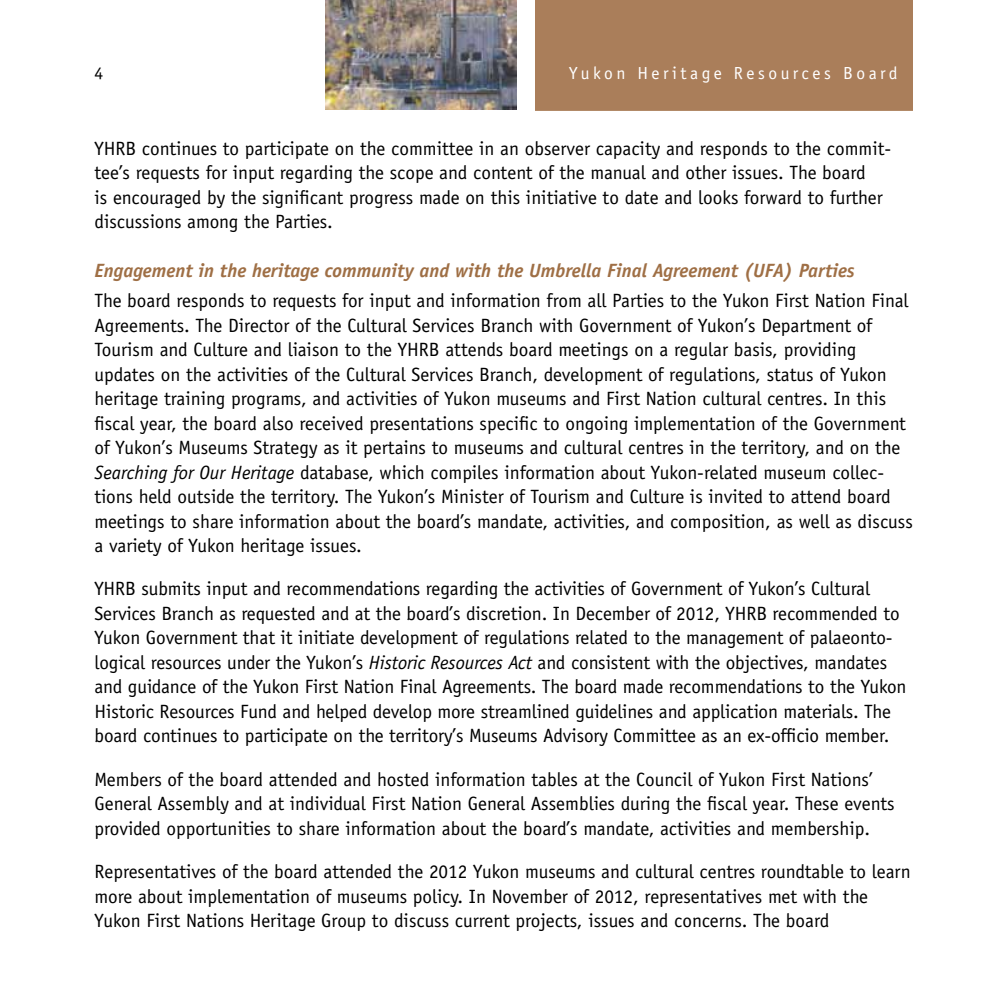
<style>
.page{position:relative;width:1008px;height:1008px;background:#fff}
.page>*{position:absolute;margin:0;border:0;box-sizing:border-box;transform-origin:0 0}
.t1{font:19.25px/24.5px "Officina Sans";color:#000}
.t2{font:italic 700 19.25px "Officina Sans";color:#9f6f45}
.t3{font:17.5px "Officina Sans";letter-spacing:.2em;color:#fff}
.t4{font:17.5px "Officina Sans";color:#000}
.s1{font-style:italic}
</style>
<div class="page">
<img style="left:326px;top:0;width:190px;height:110px">
<div style="left:536px;top:0;width:378px;height:110px;background:#aa7e5a"></div>
<p class="t4" style="left:94px;top:63px;width:10px">4</p>
<p class="t3" style="left:569px;top:63px;width:330px">Yukon Heritage Resources Board</p>
<p class="t1" style="left:94px;top:136px;width:798px">YHRB continues to participate on the committee in an observer capacity and responds to the commit&shy;tee’s requests for input regarding the scope and content of the manual and other issues. The board<br>is encouraged by the significant progress made on this initiative to date and looks forward to further discussions among the Parties.</p>
<p class="t2" style="left:94px;top:259px;width:762px">Engagement in the heritage community and with the Umbrella Final Agreement (UFA) Parties</p>
<p class="t1" style="left:94px;top:288px;width:820px">The board responds to requests for input and information from all Parties to the Yukon First Nation Final Agreements. The Director of the Cultural Services Branch with Government of Yukon’s Department of Tourism and Culture and liaison to the YHRB attends board meetings on a regular basis, providing updates on the activities of the Cultural Services Branch, development of regulations, status of Yukon heritage training programs, and activities of Yukon museums and First Nation cultural centres. In this fiscal year, the board also received presentations specific to ongoing implementation of the Government of Yukon’s Museums Strategy as it pertains to museums and cultural centres in the territory, and on the <span class="s1">Searching for Our Heritage</span> database, which compiles information about Yukon-related museum collec&shy;tions held outside the territory. The Yukon’s Minister of Tourism and Culture is invited to attend board meetings to share information about the board’s mandate, activities, and composition, as well as discuss a variety of Yukon heritage issues.</p>
<p class="t1" style="left:94px;top:577px;width:814px">YHRB submits input and recommendations regarding the activities of Government of Yukon’s Cultural Services Branch as requested and at the board’s discretion. In December of 2012, YHRB recommended to Yukon Government that it initiate development of regulations related to the management of palaeonto&shy;logical resources under the Yukon’s <span class="s1">Historic Resources Act</span> and consistent with the objectives, mandates and guidance of the Yukon First Nation Final Agreements. The board made recommendations to the Yukon Historic Resources Fund and helped develop more streamlined guidelines and application materials. The board continues to participate on the territory’s Museums Advisory Committee as an ex-officio member.</p>
<p class="t1" style="left:94px;top:767px;width:802px">Members of the board attended and hosted information tables at the Council of Yukon First Nations’<br>General Assembly and at individual First Nation General Assemblies during the fiscal year. These events provided opportunities to share information about the board’s mandate, activities and membership.</p>
<p class="t1" style="left:94px;top:860px;width:818px">Representatives of the board attended the 2012 Yukon museums and cultural centres roundtable to learn more about implementation of museums policy. In November of 2012, representatives met with the<br>Yukon First Nations Heritage Group to discuss current projects, issues and concerns. The board</p>
</div>
